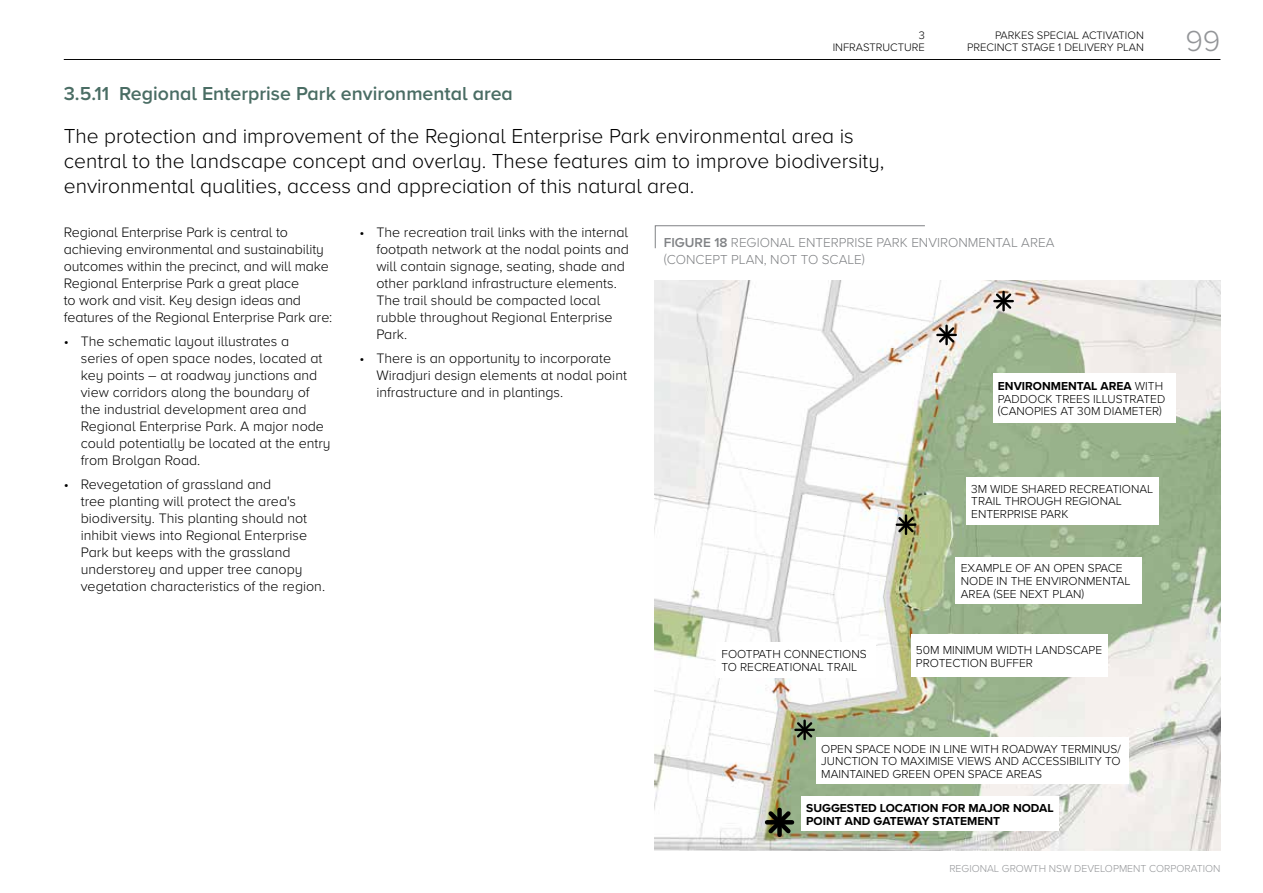
<style>
.page{position:relative;width:1263px;height:893px;background:#fff}
.page>*{position:absolute;margin:0;border:0;box-sizing:border-box;transform-origin:0 0}
.t1{font:300 30px "Proxima Nova A";color:#939598}
.t2{font:300 21px/25.2px "Proxima Nova A";color:#000}
.t3{font:600 19.5px "Proxima Nova A";color:#4a6d64}
.t4{font:300 14.25px/17.1px "Proxima Nova A";color:#000}
.t5{font:300 13.5px/16.2px "Proxima Nova A";color:#808285}
.t6{font:300 12px/12.8px "Proxima Nova A";color:#000}
.t7{font:700 12px/12.8px "Proxima Nova A";color:#000}
.t8{font:11.25px/12.5px "Proxima Nova A Light 7";color:#000;text-align:right}
.t9{font:11.25px/12.5px "Proxima Nova A Light 15";color:#000;text-align:right}
.t10{font:10.5px "Proxima Nova A Light 7";color:#939598}
.s1{font-weight:600}
.s2{font-weight:700}
</style>
<div class="page">
<img style="left:655px;top:281px;width:565px;height:569px">
<div style="left:816px;top:737px;width:312px;height:47px;background:#fff"></div>
<div style="left:801px;top:797px;width:258px;height:34px;background:#fff"></div>
<div style="left:966px;top:477px;width:192px;height:48px;background:#fff"></div>
<div style="left:774px;top:656px;width:113px;height:19px;background:#fff"></div>
<div style="left:716px;top:642px;width:160px;height:36px;background:#fff"></div>
<div style="left:911px;top:635px;width:196px;height:42px;background:#fff"></div>
<svg style="left:994px;top:291px;width:19px;height:20px"></svg>
<svg style="left:937px;top:325px;width:19px;height:20px"></svg>
<svg style="left:896px;top:515px;width:20px;height:20px"></svg>
<svg style="left:795px;top:720px;width:19px;height:20px"></svg>
<svg style="left:764px;top:807px;width:31px;height:30px"></svg>
<hr style="left:64px;top:59px;width:1156px;height:1px;background:#000">
<div style="left:956px;top:557px;width:186px;height:46px;background:#fff"></div>
<div style="left:993px;top:373px;width:182px;height:50px;background:#fff"></div>
<svg style="left:654px;top:225px;width:271px;height:24px"></svg>
<p class="t9" style="left:833px;top:28px;width:94px">3<br>INFRASTRUCTURE</p>
<h1 class="t1" style="left:1185px;top:19px;width:37px">99</h1>
<p class="t8" style="left:967px;top:28px;width:178px">PARKES SPECIAL ACTIVATION<br>PRECINCT STAGE 1 DELIVERY PLAN</p>
<h4 class="t3" style="left:64px;top:79px;width:451px">3.5.11 Regional Enterprise Park environmental area</h4>
<p class="t2" style="left:64px;top:122px;width:822px">The protection and improvement of the Regional Enterprise Park environmental area is central to the landscape concept and overlay. These features aim to improve biodiversity, environmental qualities, access and appreciation of this natural area.</p>
<p class="t4" style="left:64px;top:223px;width:270px">Regional Enterprise Park is central to achieving environmental and sustainability outcomes within the precinct, and will make Regional Enterprise Park a great place<br>to work and visit. Key design ideas and features of the Regional Enterprise Park are:</p>
<p class="t4" style="left:81px;top:332px;width:251px;text-indent:-17px">• The schematic layout illustrates a<br>series of open space nodes, located at key points – at roadway junctions and view corridors along the boundary of the industrial development area and Regional Enterprise Park. A major node could potentially be located at the entry from Brolgan Road.</p>
<p class="t4" style="left:81px;top:475px;width:246px;text-indent:-17px">• Revegetation of grassland and<br>tree planting will protect the area's biodiversity. This planting should not inhibit views into Regional Enterprise Park but keeps with the grassland understorey and upper tree canopy vegetation characteristics of the region.</p>
<p class="t4" style="left:376px;top:223px;width:254px;text-indent:-17px">• The recreation trail links with the internal footpath network at the nodal points and will contain signage, seating, shade and other parkland infrastructure elements.<br>The trail should be compacted local rubble throughout Regional Enterprise Park.</p>
<p class="t4" style="left:376px;top:349px;width:252px;text-indent:-17px">• There is an opportunity to incorporate<br>Wiradjuri design elements at nodal point infrastructure and in plantings.</p>
<p class="t5" style="left:664px;top:234px;width:392px"><span class="s1">FIGURE 18</span> REGIONAL ENTERPRISE PARK ENVIRONMENTAL AREA (CONCEPT PLAN, NOT TO SCALE)</p>
<p class="t6" style="left:998px;top:379px;width:169px"><span class="s2">ENVIRONMENTAL AREA</span> WITH<br>PADDOCK TREES ILLUSTRATED (CANOPIES AT 30M DIAMETER)</p>
<p class="t6" style="left:971px;top:482px;width:183px">3M WIDE SHARED RECREATIONAL<br>TRAIL THROUGH REGIONAL<br>ENTERPRISE PARK</p>
<p class="t6" style="left:961px;top:561px;width:171px">EXAMPLE OF AN OPEN SPACE<br>NODE IN THE ENVIRONMENTAL<br>AREA (SEE NEXT PLAN)</p>
<p class="t6" style="left:721px;top:647px;width:147px">FOOTPATH CONNECTIONS<br>TO RECREATIONAL TRAIL</p>
<p class="t6" style="left:916px;top:643px;width:188px">50M MINIMUM WIDTH LANDSCAPE<br>PROTECTION BUFFER</p>
<p class="t6" style="left:821px;top:742px;width:301px;text-align:justify">OPEN SPACE NODE IN LINE WITH ROADWAY TERMINUS/ JUNCTION TO MAXIMISE VIEWS AND ACCESSIBILITY TO MAINTAINED GREEN OPEN SPACE AREAS</p>
<p class="t7" style="left:806px;top:801px;width:249px">SUGGESTED LOCATION FOR MAJOR NODAL<br>POINT AND GATEWAY STATEMENT</p>
<p class="t10" style="left:949px;top:860px;width:273px">REGIONAL GROWTH NSW DEVELOPMENT CORPORATION</p>
</div>
